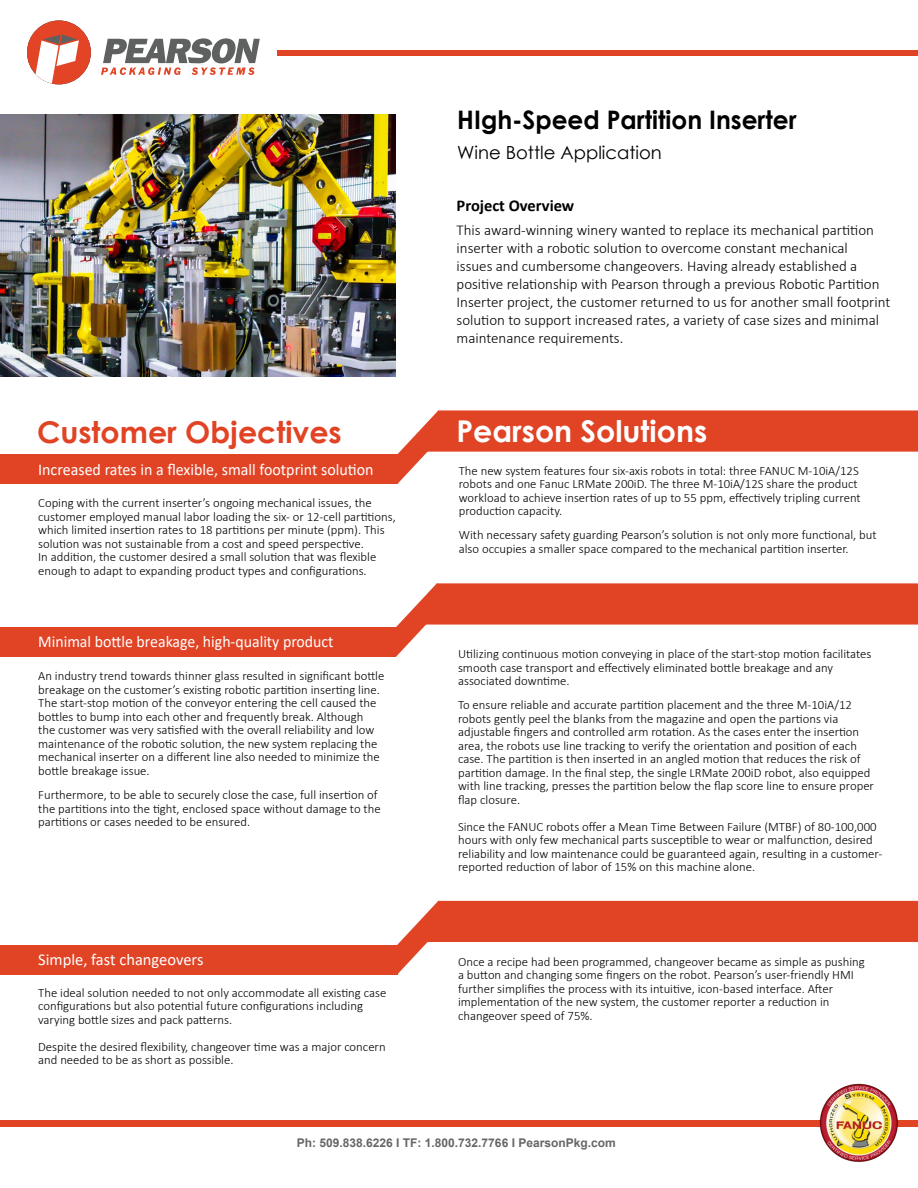
<style>
.page{position:relative;width:918px;height:1188px;background:#fff}
.page>*{position:absolute;margin:0;border:0;box-sizing:border-box;transform-origin:0 0}
.t1{font:700 30px "Century Gothic";color:#e14325}
.t2{font:700 30px "Century Gothic";color:#fff}
.t3{font:700 25.5px "Century Gothic";color:#000}
.t4{font:18px "Century Gothic";color:#000}
.t5{font:16.5px "Calibri";color:#fff}
.t6{font:16.5px "Calibri";color:#fff;scale:.96 1}
.t7{font:700 16.5px "Calibri";color:#000}
.t8{font:300 15px/18px "Calibri";color:#000}
.t9{font:300 12.75px/13.5px "Calibri";color:#000}
.t10{font:700 12px "Arial";color:#666}
</style>
<div class="page">
<div style="left:277px;top:50px;width:641px;height:6px;background:#e14325"></div>
<svg style="left:101px;top:38px;width:159px;height:37px"></svg>
<div style="left:27px;top:20px;width:64px;height:64px;background:#e34425;border-radius:50%"></div>
<svg style="left:36px;top:35px;width:43px;height:49px"></svg>
<div style="left:0;top:1121px;width:918px;height:6px;background:#e14325"></div>
<img style="left:818px;top:1083px;width:81px;height:79px">
<div style="left:0;top:945px;width:397px;height:29px;background:#e14325"></div>
<svg style="left:397px;top:901px;width:521px;height:73px"></svg>
<div style="left:0;top:627px;width:396px;height:30px;background:#e14325"></div>
<svg style="left:396px;top:583px;width:522px;height:74px"></svg>
<div style="left:0;top:454px;width:397px;height:30px;background:#e14325"></div>
<svg style="left:397px;top:410px;width:521px;height:74px"></svg>
<img style="left:0;top:115px;width:395px;height:262px">
<h2 class="t3" style="left:457px;top:101px;width:341px">HIgh-Speed Partition Inserter</h2>
<h3 class="t4" style="left:457px;top:140px;width:206px">Wine Bottle Application</h3>
<p class="t7" style="left:457px;top:193px;width:119px">Project Overview</p>
<p class="t8" style="left:457px;top:220px;width:435px">This award-winning winery wanted to replace its mechanical partition inserter with a robotic solution to overcome constant mechanical<br>issues and cumbersome changeovers. Having already established a positive relationship with Pearson through a previous Robotic Partition Inserter project, the customer returned to us for another small footprint solution to support increased rates, a variety of case sizes and minimal maintenance requirements.</p>
<h1 class="t1" style="left:37px;top:409px;width:306px">Customer Objectives</h1>
<h1 class="t2" style="left:456px;top:409px;width:252px">Pearson Solutions</h1>
<p class="t5" style="left:38px;top:458px;width:337px">Increased rates in a flexible, small footprint solution</p>
<p class="t9" style="left:459px;top:464px;width:403px">The new system features four six-axis robots in total: three FANUC M-10iA/12S robots and one Fanuc LRMate 200iD. The three M-10iA/12S share the product workload to achieve insertion rates of up to 55 ppm, effectively tripling current production capacity.</p>
<p class="t9" style="left:459px;top:528px;width:419px">With necessary safety guarding Pearson’s solution is not only more functional, but also occupies a smaller space compared to the mechanical partition inserter.</p>
<p class="t9" style="left:38px;top:496px;width:359px">Coping with the current inserter’s ongoing mechanical issues, the customer employed manual labor loading the six- or 12-cell partitions, which limited insertion rates to 18 partitions per minute (ppm). This solution was not sustainable from a cost and speed perspective.<br>In addition, the customer desired a small solution that was flexible enough to adapt to expanding product types and configurations.</p>
<p class="t6" style="left:38px;top:631px;width:309px">Minimal bottle breakage, high-quality product</p>
<p class="t9" style="left:38px;top:669px;width:348px">An industry trend towards thinner glass resulted in significant bottle breakage on the customer’s existing robotic partition inserting line.<br>The start-stop motion of the conveyor entering the cell caused the bottles to bump into each other and frequently break. Although<br>the customer was very satisfied with the overall reliability and low maintenance of the robotic solution, the new system replacing the mechanical inserter on a different line also needed to minimize the bottle breakage issue.</p>
<p class="t9" style="left:38px;top:788px;width:344px">Furthermore, to be able to securely close the case, full insertion of the partitions into the tight, enclosed space without damage to the partitions or cases needed to be ensured.</p>
<p class="t5" style="left:38px;top:948px;width:167px">Simple, fast changeovers</p>
<p class="t9" style="left:38px;top:986px;width:350px">The ideal solution needed to not only accommodate all existing case configurations but also potential future configurations including varying bottle sizes and pack patterns.</p>
<p class="t9" style="left:38px;top:1040px;width:349px">Despite the desired flexibility, changeover time was a major concern and needed to be as short as possible.</p>
<p class="t9" style="left:458px;top:647px;width:415px">Utilizing continuous motion conveying in place of the start-stop motion facilitates smooth case transport and effectively eliminated bottle breakage and any associated downtime.</p>
<p class="t9" style="left:458px;top:698px;width:417px">To ensure reliable and accurate partition placement and the three M-10iA/12 robots gently peel the blanks from the magazine and open the partions via adjustable fingers and controlled arm rotation. As the cases enter the insertion area, the robots use line tracking to verify the orientation and position of each case. The partition is then inserted in an angled motion that reduces the risk of partition damage. In the final step, the single LRMate 200iD robot, also equipped with line tracking, presses the partition below the flap score line to ensure proper flap closure.</p>
<p class="t9" style="left:458px;top:820px;width:426px">Since the FANUC robots offer a Mean Time Between Failure (MTBF) of 80-100,000 hours with only few mechanical parts susceptible to wear or malfunction, desired reliability and low maintenance could be guaranteed again, resulting in a customer&shy;reported reduction of labor of 15% on this machine alone.</p>
<p class="t9" style="left:458px;top:955px;width:408px">Once a recipe had been programmed, changeover became as simple as pushing a button and changing some fingers on the robot. Pearson’s user-friendly HMI further simplifies the process with its intuitive, icon-based interface. After implementation of the new system, the customer reporter a reduction in changeover speed of 75%.</p>
<p class="t10" style="left:297px;top:1134px;width:320px">Ph: 509.838.6226 I TF: 1.800.732.7766 I PearsonPkg.com</p>
</div>
